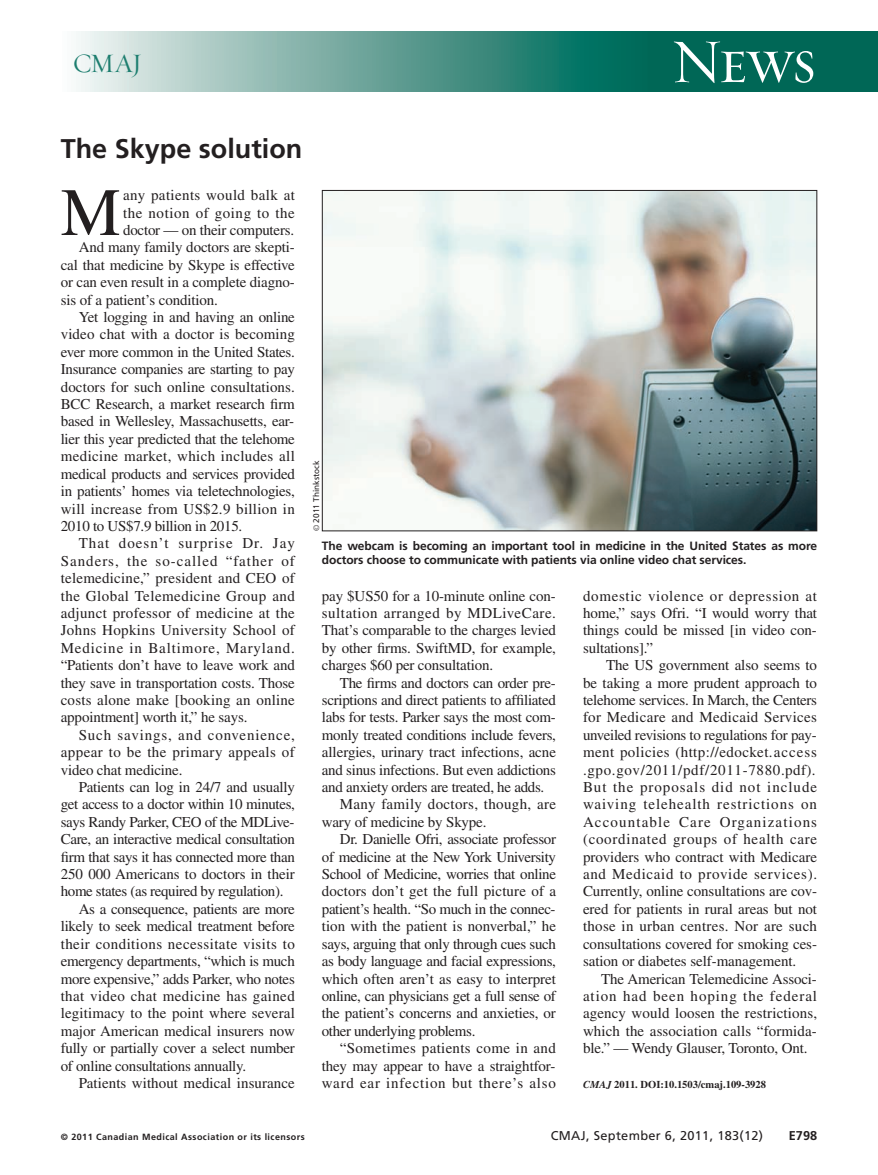
<style>
.page{position:relative;width:878px;height:1175px;background:#fff}
.page>*{position:absolute;margin:0;border:0;box-sizing:border-box;transform-origin:0 0}
.t1{font:67.5px "Times LT Std";color:#231f20}
.t2{font:63px "Requiem Display HTF Small Caps";color:#fff}
.t3{font:700 27px "Frutiger LT Std";color:#231f20}
.t4{font:27px "Requiem Display HTF Roman";color:#1d7e6f}
.t5{font:15px/17.4px "Times LT Std";letter-spacing:-.01em;color:#231f20;text-align:justify}
.t6{font:15px "Times LT Std";letter-spacing:.02em;color:#231f20}
.t7{font:15px "Times LT Std";letter-spacing:.025em;color:#231f20}
.t8{font:15px "Times LT Std";letter-spacing:.03em;color:#231f20}
.t9{font:15px "Times LT Std";letter-spacing:.015em;color:#231f20}
.t10{font:15px "Times LT Std";letter-spacing:.055em;color:#231f20}
.t11{font:15px "Times LT Std";letter-spacing:.065em;color:#231f20}
.t12{font:15px "Times LT Std";letter-spacing:.01em;color:#231f20}
.t13{font:15px "Times LT Std";letter-spacing:.05em;color:#231f20}
.t14{font:15px "Times LT Std";letter-spacing:.04em;color:#231f20}
.t15{font:12.75px "Frutiger";letter-spacing:.025em;color:#231f20}
.t16{font:700 12.75px "Frutiger";color:#231f20}
.t17{font:700 12px/14.2px "Frutiger LT Std";letter-spacing:-.005em;color:#231f20}
.t18{font:700 10.5px "Times LT Std";color:#231f20}
.t19{font:700 9px "Frutiger";letter-spacing:.05em;color:#231f20}
.t20{font:8.25px "Frutiger LT Std";color:#231f20}
.s1{font-family:"Times"}
.s2{font-style:italic}
</style>
<div class="page">
<div style="left:618px;top:32px;width:260px;height:60px;background:#006756"></div>
<div style="left:61px;top:32px;width:586px;height:60px;background:linear-gradient(to right,#f5f3f2,#006150)"></div>
<img style="left:324px;top:192px;width:491px;height:337px">
<h3 class="t4" style="left:73px;top:47px;width:71px">CMAJ</h3>
<h2 class="t2" style="left:670px;top:23px;width:147px">News</h2>
<h3 class="t3" style="left:61px;top:138px;width:243px">The Skype solution</h3>
<h1 class="t1" style="left:61px;top:189px;width:62px">M</h1>
<p class="t7" style="left:123px;top:190px;width:173px">any patients would balk at</p>
<p class="t14" style="left:123px;top:207px;width:173px">the notion of going to the</p>
<p class="t5" style="left:123px;top:223px;width:172px">doctor — on their computers.</p>
<p class="t5" style="left:79px;top:240px;width:217px">And many family doctors are skepti-</p>
<p class="t5" style="left:61px;top:258px;width:236px">cal that medicine by Skype is effective</p>
<p class="t5" style="left:61px;top:275px;width:235px">or can even result in a complete diagno-</p>
<p class="t5" style="left:61px;top:292px;width:159px">sis of a patient’s condition.</p>
<p class="t5" style="left:79px;top:310px;width:218px">Yet logging in and having an online</p>
<p class="t5" style="left:61px;top:327px;width:236px">video chat with a doctor is becoming</p>
<p class="t5" style="left:61px;top:345px;width:235px">ever more common in the United States.</p>
<p class="t5" style="left:61px;top:362px;width:235px">Insurance companies are starting to pay</p>
<p class="t5" style="left:61px;top:379px;width:235px">doctors for such online consultations.</p>
<p class="t5" style="left:61px;top:397px;width:235px">BCC Research, a market research firm</p>
<p class="t5" style="left:61px;top:414px;width:235px">based in Wellesley, Massachusetts, ear-</p>
<p class="t5" style="left:61px;top:432px;width:235px">lier this year predicted that the telehome</p>
<p class="t7" style="left:61px;top:451px;width:235px">medicine market, which includes all</p>
<p class="t5" style="left:61px;top:466px;width:236px">medical products and services provided</p>
<p class="t5" style="left:61px;top:484px;width:235px">in patients’ homes via teletechnologies,</p>
<p class="t6" style="left:61px;top:503px;width:235px">will increase from US$2.9 billion in</p>
<p class="t5" style="left:61px;top:519px;width:183px">2010 to US$7.9 billion in 2015.</p>
<p class="t11" style="left:79px;top:538px;width:217px">That doesn’t surprise Dr. Jay</p>
<p class="t11" style="left:61px;top:555px;width:235px">Sanders, the so-called “father of</p>
<p class="t9" style="left:61px;top:573px;width:235px">telemedicine,” president and CEO of</p>
<p class="t8" style="left:61px;top:590px;width:236px">the Global Telemedicine Group and</p>
<p class="t6" style="left:61px;top:607px;width:235px">adjunct professor of medicine at the</p>
<p class="t7" style="left:61px;top:625px;width:235px">Johns Hopkins University School of</p>
<p class="t10" style="left:61px;top:642px;width:236px">Medicine in Baltimore, Maryland.</p>
<p class="t5" style="left:61px;top:658px;width:236px">“Patients don’t have to leave work and</p>
<p class="t5" style="left:61px;top:675px;width:236px">they save in transportation costs. Those</p>
<p class="t9" style="left:61px;top:694px;width:236px">costs alone make [booking an online</p>
<p class="t5" style="left:61px;top:710px;width:188px">appointment] worth it,” he says.</p>
<p class="t10" style="left:79px;top:729px;width:218px">Such savings, and convenience,</p>
<p class="t8" style="left:61px;top:747px;width:236px">appear to be the primary appeals of</p>
<p class="t5" style="left:61px;top:762px;width:123px">video chat medicine.</p>
<p class="t5" style="left:79px;top:780px;width:217px">Patients can log in 24/7 and usually</p>
<p class="t5" style="left:61px;top:797px;width:236px">get access to a doctor within 10 minutes,</p>
<p class="t5" style="left:61px;top:814px;width:235px">says Randy Parker, CEO of the MDLive-</p>
<p class="t5" style="left:61px;top:832px;width:235px">Care, an interactive medical consultation</p>
<p class="t5" style="left:61px;top:849px;width:235px">firm that says it has connected more than</p>
<p class="t5" style="left:61px;top:867px;width:235px">250 000 Americans to doctors in their</p>
<p class="t5" style="left:61px;top:884px;width:224px">home states (as required by regulation).</p>
<p class="t5" style="left:79px;top:901px;width:217px">As a consequence, patients are more</p>
<p class="t5" style="left:61px;top:919px;width:235px">likely to seek medical treatment before</p>
<p class="t8" style="left:61px;top:938px;width:235px">their conditions necessitate visits to</p>
<p class="t5" style="left:61px;top:954px;width:235px">emergency departments, “which is much</p>
<p class="t5" style="left:61px;top:971px;width:235px">more expensive,” adds Parker, who notes</p>
<p class="t7" style="left:61px;top:990px;width:236px">that video chat medicine has gained</p>
<p class="t12" style="left:61px;top:1008px;width:235px">legitimacy to the point where several</p>
<p class="t5" style="left:61px;top:1023px;width:236px">major American medical insurers now</p>
<p class="t5" style="left:61px;top:1041px;width:236px">fully or partially cover a select number</p>
<p class="t5" style="left:61px;top:1058px;width:187px">of online consultations annually.</p>
<p class="t5" style="left:79px;top:1075px;width:217px">Patients without medical insurance</p>
<p class="t20" style="left:313px;top:531px;width:72px;rotate:-90deg"><span class="s1">©</span> 2011 Thinkstock</p>
<p class="t17" style="left:322px;top:539px;width:496px">The webcam is becoming an important tool in medicine in the United States as more doctors choose to communicate with patients via online video chat services.</p>
<p class="t5" style="left:322px;top:588px;width:236px">pay $US50 for a 10-minute online con&shy;sultation arranged by MDLiveCare.<br>That’s comparable to the charges levied by other firms. SwiftMD, for example, charges $60 per consultation.</p>
<p class="t5" style="left:340px;top:675px;width:217px">The firms and doctors can order pre-</p>
<p class="t5" style="left:322px;top:693px;width:235px">scriptions and direct patients to affiliated</p>
<p class="t5" style="left:322px;top:710px;width:235px">labs for tests. Parker says the most com-</p>
<p class="t5" style="left:322px;top:727px;width:235px">monly treated conditions include fevers,</p>
<p class="t5" style="left:322px;top:745px;width:235px">allergies, urinary tract infections, acne</p>
<p class="t5" style="left:322px;top:762px;width:235px">and sinus infections. But even addictions</p>
<p class="t5" style="left:322px;top:780px;width:224px">and anxiety orders are treated, he adds.</p>
<p class="t6" style="left:340px;top:799px;width:217px">Many family doctors, though, are</p>
<p class="t5" style="left:322px;top:814px;width:166px">wary of medicine by Skype.</p>
<p class="t5" style="left:340px;top:832px;width:217px">Dr. Danielle Ofri, associate professor</p>
<p class="t5" style="left:322px;top:849px;width:235px">of medicine at the New York University</p>
<p class="t5" style="left:322px;top:867px;width:236px">School of Medicine, worries that online</p>
<p class="t5" style="left:322px;top:884px;width:236px">doctors don’t get the full picture of a</p>
<p class="t5" style="left:322px;top:901px;width:235px">patient’s health. “So much in the connec-</p>
<p class="t5" style="left:322px;top:919px;width:235px">tion with the patient is nonverbal,” he</p>
<p class="t5" style="left:322px;top:936px;width:235px">says, arguing that only through cues such</p>
<p class="t5" style="left:322px;top:954px;width:236px">as body language and facial expressions,</p>
<p class="t5" style="left:322px;top:971px;width:235px">which often aren’t as easy to interpret</p>
<p class="t5" style="left:322px;top:988px;width:235px">online, can physicians get a full sense of</p>
<p class="t5" style="left:322px;top:1006px;width:235px">the patient’s concerns and anxieties, or</p>
<p class="t5" style="left:322px;top:1023px;width:155px">other underlying problems.</p>
<p class="t6" style="left:340px;top:1042px;width:217px">“Sometimes patients come in and</p>
<p class="t5" style="left:322px;top:1058px;width:235px">they may appear to have a straightfor-</p>
<p class="t13" style="left:322px;top:1077px;width:236px">ward ear infection but there’s also</p>
<p class="t5" style="left:583px;top:588px;width:236px">domestic violence or depression at home,” says Ofri. “I would worry that things could be missed [in video con&shy;sultations].”</p>
<p class="t5" style="left:583px;top:658px;width:236px;text-indent:23px">The US government also seems to be taking a more prudent approach to telehome services. In March, the Centers for Medicare and Medicaid Services unveiled revisions to regulations for pay&shy;ment policies (http://edocket.access .gpo.gov/2011/pdf/2011-7880.pdf).<br>But the proposals did not include waiving telehealth restrictions on Accountable Care Organizations (coordinated groups of health care providers who contract with Medicare and Medicaid to provide services).<br>Currently, online consultations are cov&shy;ered for patients in rural areas but not those in urban centres. Nor are such consultations covered for smoking ces&shy;sation or diabetes self-management.</p>
<p class="t5" style="left:583px;top:971px;width:236px;text-indent:18px">The American Telemedicine Associ&shy;ation had been hoping the federal agency would loosen the restrictions, which the association calls “formida&shy;ble.” — Wendy Glauser, Toronto, Ont.</p>
<p class="t18" style="left:583px;top:1080px;width:184px"><span class="s2">CMAJ</span> 2011. DOI:10.1503/cmaj.109-3928</p>
<p class="t19" style="left:61px;top:1132px;width:245px">© 2011 Canadian Medical Association or its licensors</p>
<p class="t15" style="left:551px;top:1130px;width:214px">CMAJ, September 6, 2011, 183(12)</p>
<p class="t16" style="left:788px;top:1130px;width:30px">E798</p>
</div>
